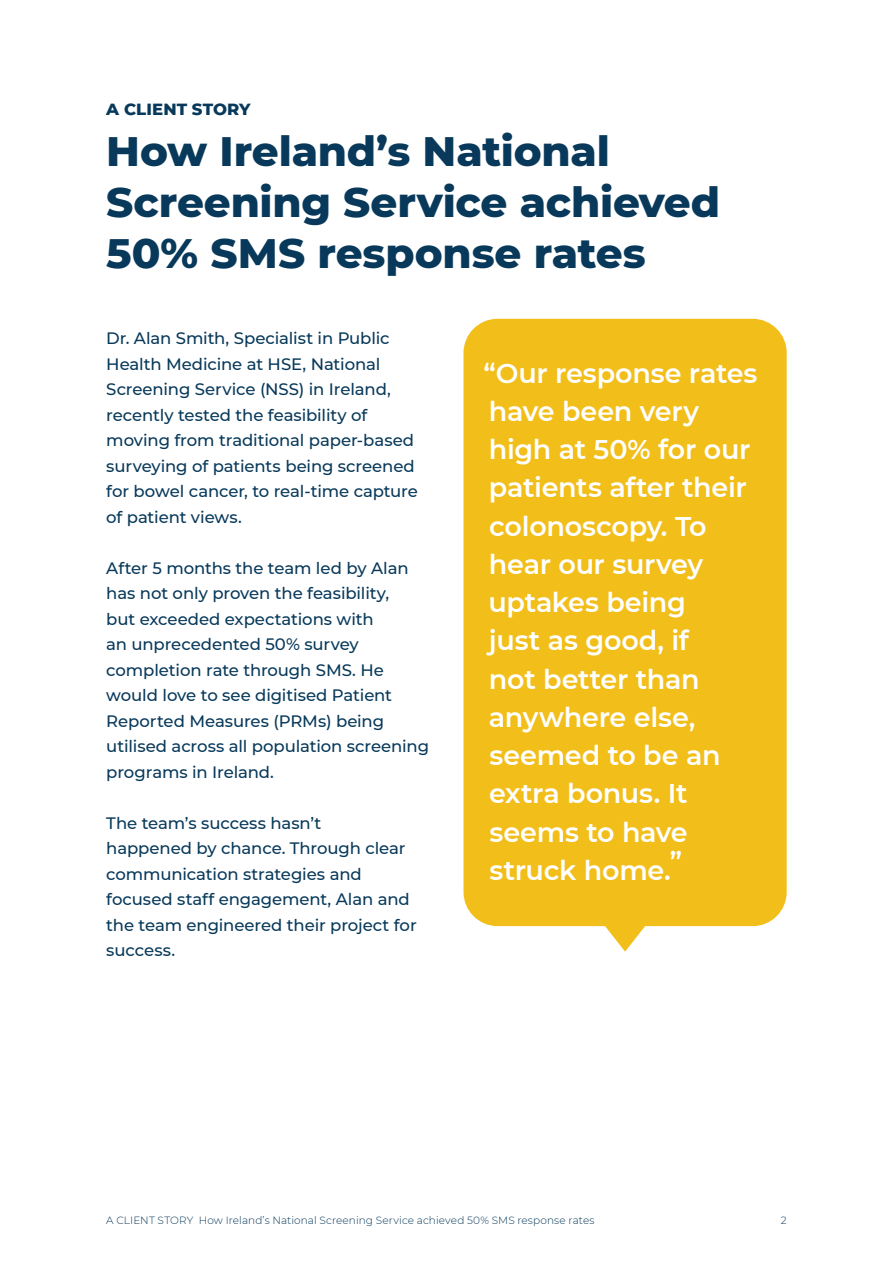
<style>
.page{position:relative;width:893px;height:1263px;background:#fff}
.page>*{position:absolute;margin:0;border:0;box-sizing:border-box;transform-origin:0 0}
.Title_cover{font:800 42px/51px "Montserrat";letter-spacing:-.005em;color:#08395a}
.t1{font:600 27px/38.2px "Montserrat";letter-spacing:-.01em;color:#fff}
.Body{font:500 16.5px/25.5px "Montserrat";letter-spacing:-.005em;color:#08395a}
.t2{font:800 16.5px "Montserrat";color:#08395a}
.t3{font:300 10.5px "Montserrat";letter-spacing:.01em;color:#08395a}
</style>
<div class="page">
<svg style="left:604px;top:926px;width:42px;height:25px"></svg>
<div style="left:463px;top:319px;width:324px;height:607px;background:#f2be1a;border-radius:34px"></div>
<p class="t2" style="left:106px;top:97px;width:146px">A CLIENT STORY</p>
<p class="Title_cover" style="left:106px;top:123px;width:615px">How Ireland’s National<br>Screening Service achieved<br>50% SMS response rates</p>
<p class="Body" style="left:106px;top:325px;width:313px">Dr. Alan Smith, Specialist in Public Health Medicine at HSE, National Screening Service (NSS) in Ireland, recently tested the feasibility of moving from traditional paper-based surveying of patients being screened for bowel cancer, to real-time capture of patient views.</p>
<p class="Body" style="left:106px;top:554px;width:324px">After 5 months the team led by Alan has not only proven the feasibility,<br>but exceeded expectations with<br>an unprecedented 50% survey completion rate through SMS. He would love to see digitised Patient<br>Reported Measures (PRMs) being utilised across all population screening programs in Ireland.</p>
<p class="Body" style="left:106px;top:809px;width:312px">The team’s success hasn’t<br>happened by chance. Through clear communication strategies and focused staff engagement, Alan and the team engineered their project for success.</p>
<p class="t1" style="left:483px;top:353px;width:275px">“Our response rates have been very high at 50% for our patients after their colonoscopy. To hear our survey uptakes being<br>just as good, if<br>not better than anywhere else, seemed to be an extra bonus. It seems to have struck home.”</p>
<p class="t3" style="left:106px;top:1213px;width:490px">A CLIENT STORY How Ireland’s National Screening Service achieved 50% SMS response rates</p>
<p class="t3" style="left:781px;top:1213px;width:7px">2</p>
</div>
